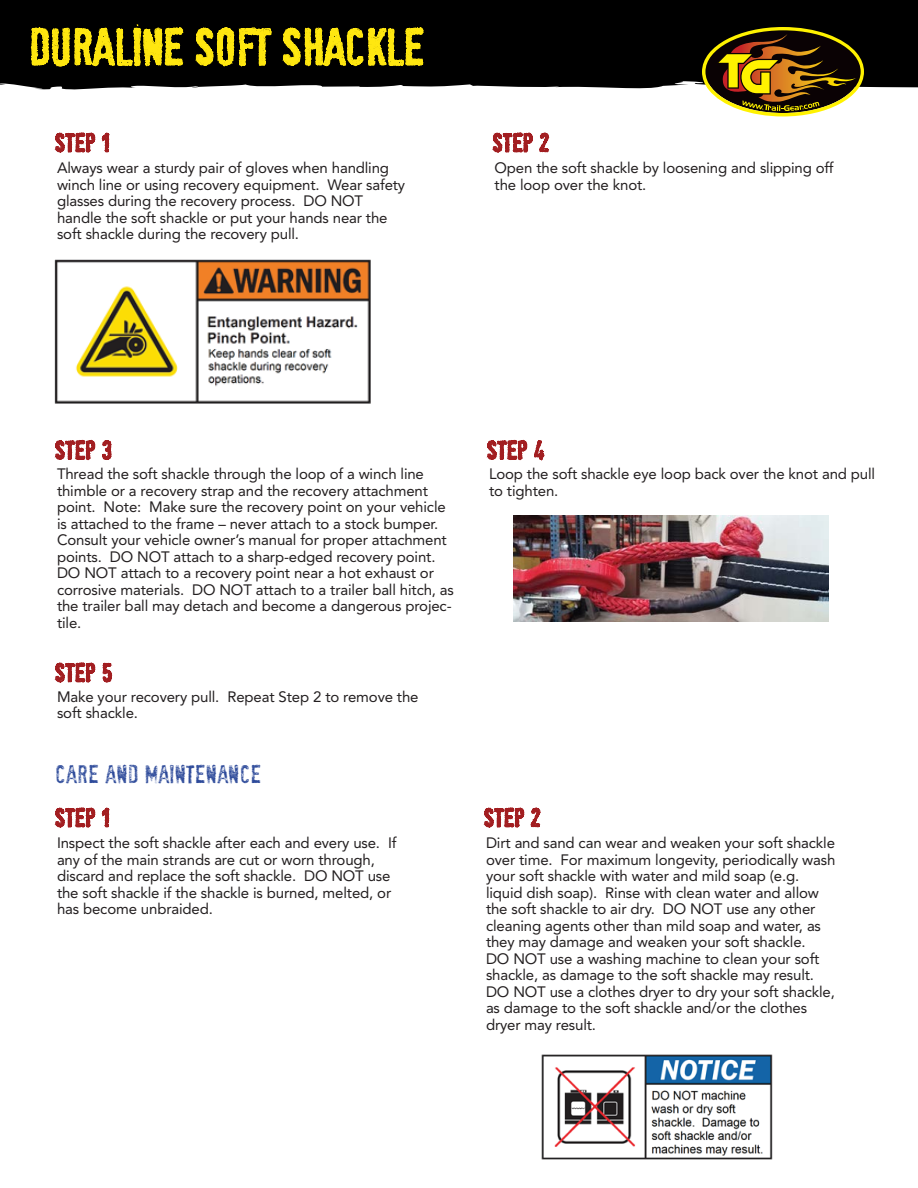
<style>
.page{position:relative;width:918px;height:1188px;background:#fff}
.page>*{position:absolute;margin:0;border:0;box-sizing:border-box;transform-origin:0 0}
.t1{font:48px "Socia L Anima L";letter-spacing:-.065em;color:#ffe710}
.t2{font:24px "Socia L Anima L";letter-spacing:-.035em;color:#a21e21}
.t3{font:24px "Socia L Anima L";letter-spacing:-.035em;color:#2d4a9a}
.t4{font:15px/16.5px "Avenir LT Std";letter-spacing:-.01em;color:#231f20}
</style>
<div class="page">
<svg style="left:55px;top:440px;width:41px;height:20px"></svg>
<svg style="left:103px;top:441px;width:9px;height:19px"></svg>
<div style="left:0;top:0;width:918px;height:90px;background:#000"></div>
<svg style="left:479px;top:71px;width:12px;height:2px"></svg>
<svg style="left:22px;top:0;width:161px;height:75px;background:#403a04"></svg>
<svg style="left:193px;top:27px;width:79px;height:48px;background:#544c05"></svg>
<svg style="left:281px;top:27px;width:143px;height:45px;background:#635906"></svg>
<svg style="left:55px;top:663px;width:41px;height:19px"></svg>
<svg style="left:103px;top:663px;width:8px;height:19px"></svg>
<svg style="left:55px;top:133px;width:54px;height:19px"></svg>
<svg style="left:55px;top:808px;width:54px;height:19px"></svg>
<svg style="left:484px;top:808px;width:56px;height:19px"></svg>
<svg style="left:487px;top:440px;width:41px;height:20px"></svg>
<svg style="left:535px;top:441px;width:10px;height:20px"></svg>
<svg style="left:492px;top:133px;width:57px;height:19px"></svg>
<svg style="left:702px;top:27px;width:162px;height:89px;background:#6f5a20"></svg>
<img style="left:54px;top:260px;width:317px;height:144px">
<img style="left:513px;top:515px;width:316px;height:106px">
<img style="left:541px;top:1054px;width:231px;height:106px">
<h1 class="t1" style="left:27px;top:18px;width:400px">DURALINE SOFT SHACKLE</h1>
<h2 class="t2" style="left:54px;top:128px;width:58px">STEP 1</h2>
<p class="t4" style="left:57px;top:160px;width:350px">Always wear a sturdy pair of gloves when handling winch line or using recovery equipment. Wear safety glasses during the recovery process. DO NOT handle the soft shackle or put your hands near the soft shackle during the recovery pull.</p>
<h2 class="t2" style="left:492px;top:128px;width:59px">STEP 2</h2>
<p class="t4" style="left:495px;top:160px;width:341px">Open the soft shackle by loosening and slipping off the loop over the knot.</p>
<h2 class="t2" style="left:54px;top:436px;width:60px">STEP 3</h2>
<p class="t4" style="left:57px;top:466px;width:399px">Thread the soft shackle through the loop of a winch line thimble or a recovery strap and the recovery attachment point. Note: Make sure the recovery point on your vehicle is attached to the frame – never attach to a stock bumper.<br>Consult your vehicle owner’s manual for proper attachment points. DO NOT attach to a sharp-edged recovery point.<br>DO NOT attach to a recovery point near a hot exhaust or corrosive materials. DO NOT attach to a trailer ball hitch, as the trailer ball may detach and become a dangerous projec&shy;tile.</p>
<h2 class="t2" style="left:54px;top:658px;width:60px">STEP 5</h2>
<p class="t4" style="left:57px;top:689px;width:363px">Make your recovery pull. Repeat Step 2 to remove the soft shackle.</p>
<h2 class="t3" style="left:54px;top:760px;width:209px">CARE AND MAINTENANCE</h2>
<h2 class="t2" style="left:54px;top:803px;width:58px">STEP 1</h2>
<p class="t4" style="left:57px;top:835px;width:341px">Inspect the soft shackle after each and every use. If any of the main strands are cut or worn through, discard and replace the soft shackle. DO NOT use the soft shackle if the shackle is burned, melted, or has become unbraided.</p>
<h2 class="t2" style="left:486px;top:436px;width:60px">STEP 4</h2>
<p class="t4" style="left:489px;top:466px;width:388px">Loop the soft shackle eye loop back over the knot and pull to tighten.</p>
<h2 class="t2" style="left:483px;top:803px;width:59px">STEP 2</h2>
<p class="t4" style="left:486px;top:835px;width:351px">Dirt and sand can wear and weaken your soft shackle over time. For maximum longevity, periodically wash your soft shackle with water and mild soap (e.g. liquid dish soap). Rinse with clean water and allow the soft shackle to air dry. DO NOT use any other cleaning agents other than mild soap and water, as they may damage and weaken your soft shackle.<br>DO NOT use a washing machine to clean your soft shackle, as damage to the soft shackle may result.<br>DO NOT use a clothes dryer to dry your soft shackle, as damage to the soft shackle and/or the clothes dryer may result.</p>
</div>
